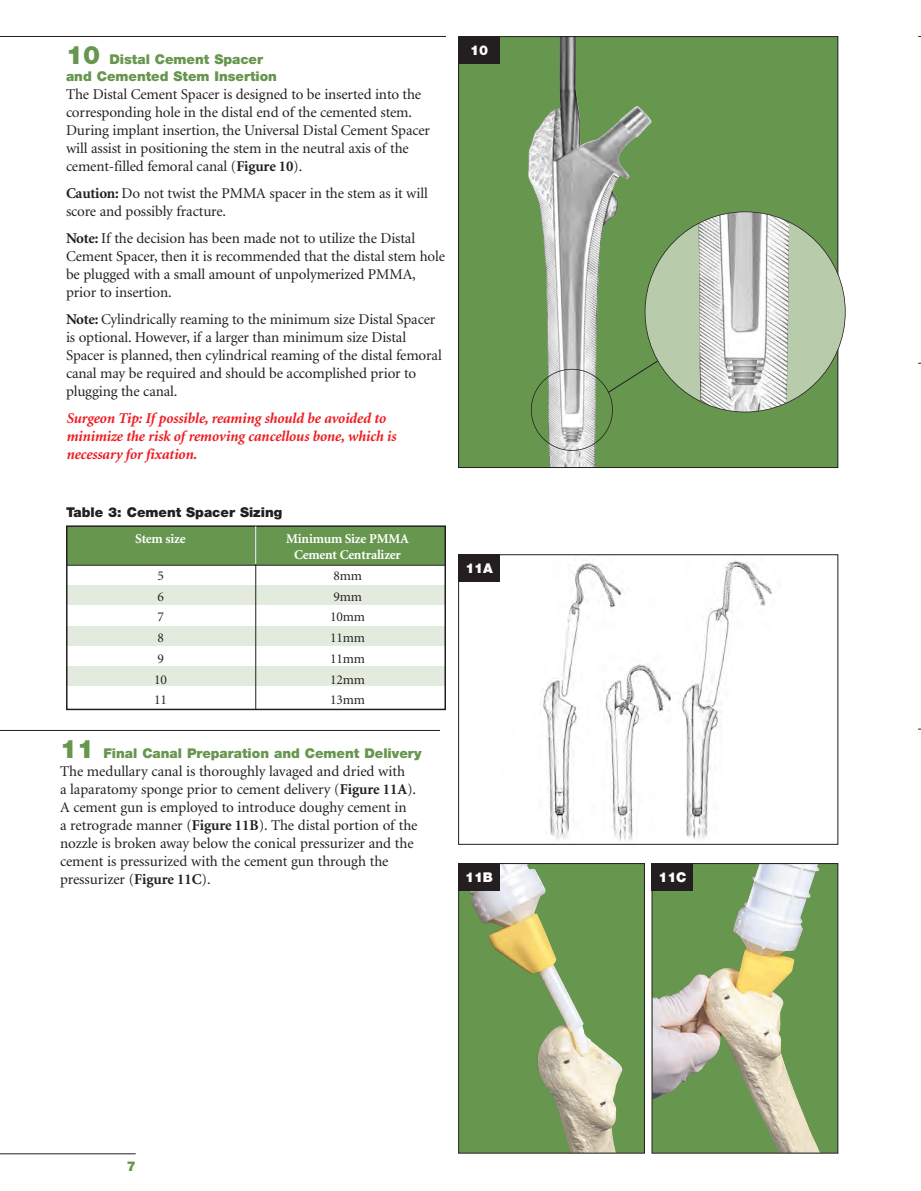
<style>
.page{position:relative;width:921px;height:1191px;background:#fff}
.page>*{position:absolute;margin:0;border:0;box-sizing:border-box;transform-origin:0 0}
.t1{font:15px/18px "Minion";letter-spacing:-.01em;color:#231f20}
.t2{font:italic 700 15px/18px "Minion";letter-spacing:-.015em;color:#ee1d23}
.t3{font:900 13.5px/16.5px "Helvetica Neue";color:#67964f}
.t4{font:700 13.5px/16.2px "Minion";letter-spacing:-.015em;color:#fff;text-align:center}
.t5{font:13.5px "Minion";letter-spacing:-.015em;color:#231f20}
.t6{font:900 13.5px "Helvetica Neue";color:#231f20}
.t7{font:900 13.5px "Helvetica Neue";letter-spacing:-.015em;color:#fff}
.s1{font-size:25.5px}
.s2{font-weight:700}
</style>
<div class="page">
<img style="left:540px;top:560px;width:232px;height:282px">
<div style="left:458px;top:554px;width:380px;height:290px;border:1px solid #231f20"></div>
<hr style="left:0;top:1153px;width:136px;height:1px;background:#231f20">
<hr style="left:0;top:730px;width:440px;height:1px;background:#231f20">
<div style="left:458px;top:554px;width:42px;height:28px;background:#231f20"></div>
<div style="left:458px;top:863px;width:186px;height:290px;background:#67964f"></div>
<img style="left:469px;top:865px;width:153px;height:286px">
<div style="left:458px;top:863px;width:186px;height:290px;border:1px solid #231f20"></div>
<div style="left:458px;top:863px;width:42px;height:28px;background:#231f20"></div>
<div style="left:652px;top:863px;width:185px;height:290px;background:#67964f"></div>
<img style="left:653px;top:865px;width:167px;height:286px">
<div style="left:651px;top:863px;width:187px;height:290px;border:1px solid #231f20"></div>
<div style="left:651px;top:863px;width:42px;height:28px;background:#231f20"></div>
<div style="left:66px;top:585px;width:380px;height:20px;background:#e2ebdd"></div>
<div style="left:66px;top:625px;width:380px;height:20px;background:#e2ebdd"></div>
<div style="left:66px;top:666px;width:380px;height:20px;background:#e2ebdd"></div>
<div style="left:66px;top:526px;width:380px;height:38px;background:#67964f"></div>
<div style="left:66px;top:525px;width:380px;height:185px;border:2px solid #231f20"></div>
<hr style="left:66px;top:565px;width:380px;height:1px;background:#231f20">
<hr style="left:255px;top:526px;width:1px;height:183px;background:#231f20">
<hr style="left:255px;top:526px;width:1px;height:38px;background:#fff">
<hr style="left:0;top:36px;width:446px;height:1px;background:#231f20">
<div style="left:458px;top:37px;width:379px;height:430px;background:#67964f"></div>
<img style="left:528px;top:38px;width:123px;height:428px">
<div style="left:458px;top:36px;width:42px;height:28px;background:#231f20"></div>
<div style="left:645px;top:212px;width:200px;height:200px;background:#b8ccac;border-radius:50%"></div>
<img style="left:697px;top:214px;width:92px;height:198px">
<div style="left:531px;top:369px;width:81px;height:82px;border:2px solid #231f20;border-radius:50%"></div>
<svg style="left:607px;top:360px;width:51px;height:33px"></svg>
<p class="t3" style="left:66px;top:52px;width:212px"><span class="s1">10</span> Distal Cement Spacer and Cemented Stem Insertion</p>
<p class="t1" style="left:66px;top:86px;width:365px">The Distal Cement Spacer is designed to be inserted into the corresponding hole in the distal end of the cemented stem.<br>During implant insertion, the Universal Distal Cement Spacer will assist in positioning the stem in the neutral axis of the cement-filled femoral canal (<span class="s2">Figure 10</span>).</p>
<p class="t1" style="left:66px;top:185px;width:363px"><span class="s2">Caution:</span> Do not twist the PMMA spacer in the stem as it will score and possibly fracture.</p>
<p class="t1" style="left:66px;top:230px;width:380px"><span class="s2">Note:</span> If the decision has been made not to utilize the Distal Cement Spacer, then it is recommended that the distal stem hole be plugged with a small amount of unpolymerized PMMA, prior to insertion.</p>
<p class="t1" style="left:66px;top:311px;width:377px"><span class="s2">Note:</span> Cylindrically reaming to the minimum size Distal Spacer is optional. However, if a larger than minimum size Distal Spacer is planned, then cylindrical reaming of the distal femoral canal may be required and should be accomplished prior to plugging the canal.</p>
<p class="t2" style="left:66px;top:410px;width:331px">Surgeon Tip: If possible, reaming should be avoided to minimize the risk of removing cancellous bone, which is necessary for fixation.</p>
<p class="t6" style="left:66px;top:507px;width:218px">Table 3: Cement Spacer Sizing</p>
<p class="t4" style="left:135px;top:531px;width:52px">Stem size</p>
<p class="t4" style="left:286px;top:531px;width:124px">Minimum Size PMMA<br>Cement Centralizer</p>
<p class="t5" style="left:157px;top:570px;width:8px">5</p>
<p class="t5" style="left:333px;top:570px;width:30px">8mm</p>
<p class="t5" style="left:157px;top:591px;width:8px">6</p>
<p class="t5" style="left:333px;top:591px;width:30px">9mm</p>
<p class="t5" style="left:157px;top:611px;width:8px">7</p>
<p class="t5" style="left:330px;top:611px;width:36px">10mm</p>
<p class="t5" style="left:157px;top:632px;width:8px">8</p>
<p class="t5" style="left:330px;top:632px;width:36px">11mm</p>
<p class="t5" style="left:157px;top:653px;width:8px">9</p>
<p class="t5" style="left:330px;top:653px;width:36px">11mm</p>
<p class="t5" style="left:154px;top:674px;width:14px">10</p>
<p class="t5" style="left:330px;top:674px;width:36px">12mm</p>
<p class="t5" style="left:154px;top:694px;width:14px">11</p>
<p class="t5" style="left:330px;top:694px;width:36px">13mm</p>
<p class="t3" style="left:60px;top:746px;width:363px"><span class="s1">11</span> Final Canal Preparation and Cement Delivery</p>
<p class="t1" style="left:60px;top:763px;width:359px">The medullary canal is thoroughly lavaged and dried with<br>a laparatomy sponge prior to cement delivery (<span class="s2">Figure 11A</span>).<br>A cement gun is employed to introduce doughy cement in<br>a retrograde manner (<span class="s2">Figure 11B</span>). The distal portion of the nozzle is broken away below the conical pressurizer and the cement is pressurized with the cement gun through the pressurizer (<span class="s2">Figure 11C</span>).</p>
<p class="t7" style="left:470px;top:45px;width:19px">10</p>
<p class="t7" style="left:465px;top:563px;width:29px">11A</p>
<p class="t7" style="left:465px;top:872px;width:29px">11B</p>
<p class="t7" style="left:658px;top:872px;width:29px">11C</p>
<p class="t3" style="left:127px;top:1158px;width:11px">7</p>
</div>
